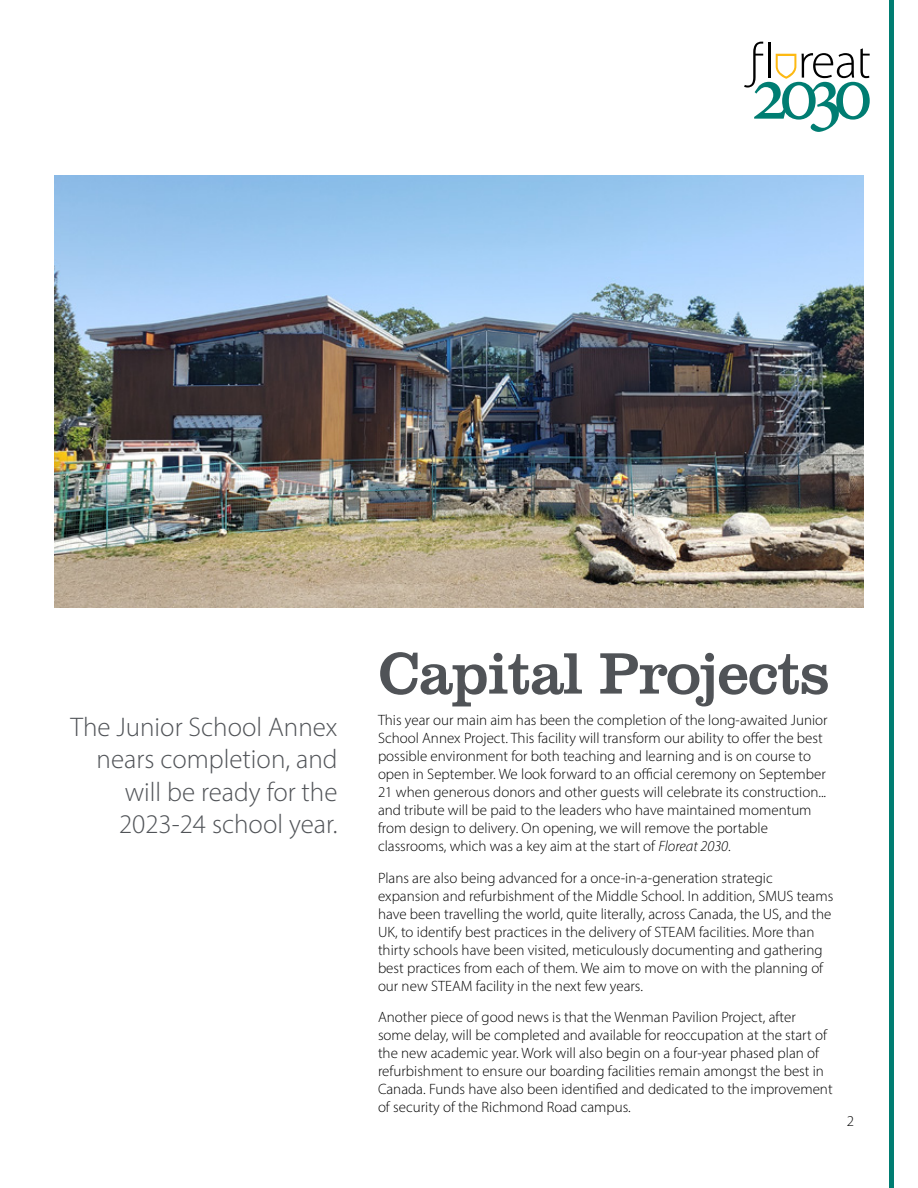
<style>
.page{position:relative;width:918px;height:1188px;background:#fff}
.page>*{position:absolute;margin:0;border:0;box-sizing:border-box;transform-origin:0 0}
.t1{font:60px "Clarendon BT";letter-spacing:-.025em;color:#505357}
.t2{font:300 27px/32.4px "Myriad Pro";color:#505357;text-align:right}
.t3{font:300 15px/18px "Myriad Pro";color:#000}
.s1{font-style:italic}
</style>
<div class="page">
<div style="left:889px;top:0;width:5px;height:1188px;background:#007d72"></div>
<svg style="left:744px;top:42px;width:126px;height:90px"></svg>
<img style="left:54px;top:176px;width:810px;height:432px">
<h2 class="t2" style="left:71px;top:710px;width:268px">The Junior School Annex nears completion, and will be ready for the<br>2023-24 school year.</h2>
<h1 class="t1" style="left:378px;top:636px;width:453px">Capital Projects</h1>
<p class="t3" style="left:378px;top:711px;width:451px">This year our main aim has been the completion of the long-awaited Junior School Annex Project. This facility will transform our ability to offer the best possible environment for both teaching and learning and is on course to open in September. We look forward to an official ceremony on September 21 when generous donors and other guests will celebrate its construction... and tribute will be paid to the leaders who have maintained momentum from design to delivery. On opening, we will remove the portable classrooms, which was a key aim at the start of <span class="s1">Floreat 2030</span>.</p>
<p class="t3" style="left:378px;top:868px;width:457px">Plans are also being advanced for a once-in-a-generation strategic expansion and refurbishment of the Middle School. In addition, SMUS teams have been travelling the world, quite literally, across Canada, the US, and the UK, to identify best practices in the delivery of STEAM facilities. More than thirty schools have been visited, meticulously documenting and gathering best practices from each of them. We aim to move on with the planning of our new STEAM facility in the next few years.</p>
<p class="t3" style="left:378px;top:1008px;width:456px">Another piece of good news is that the Wenman Pavilion Project, after some delay, will be completed and available for reoccupation at the start of the new academic year. Work will also begin on a four-year phased plan of refurbishment to ensure our boarding facilities remain amongst the best in Canada. Funds have also been identified and dedicated to the improvement of security of the Richmond Road campus.</p>
<p class="t3" style="left:847px;top:1112px;width:9px">2</p>
</div>
